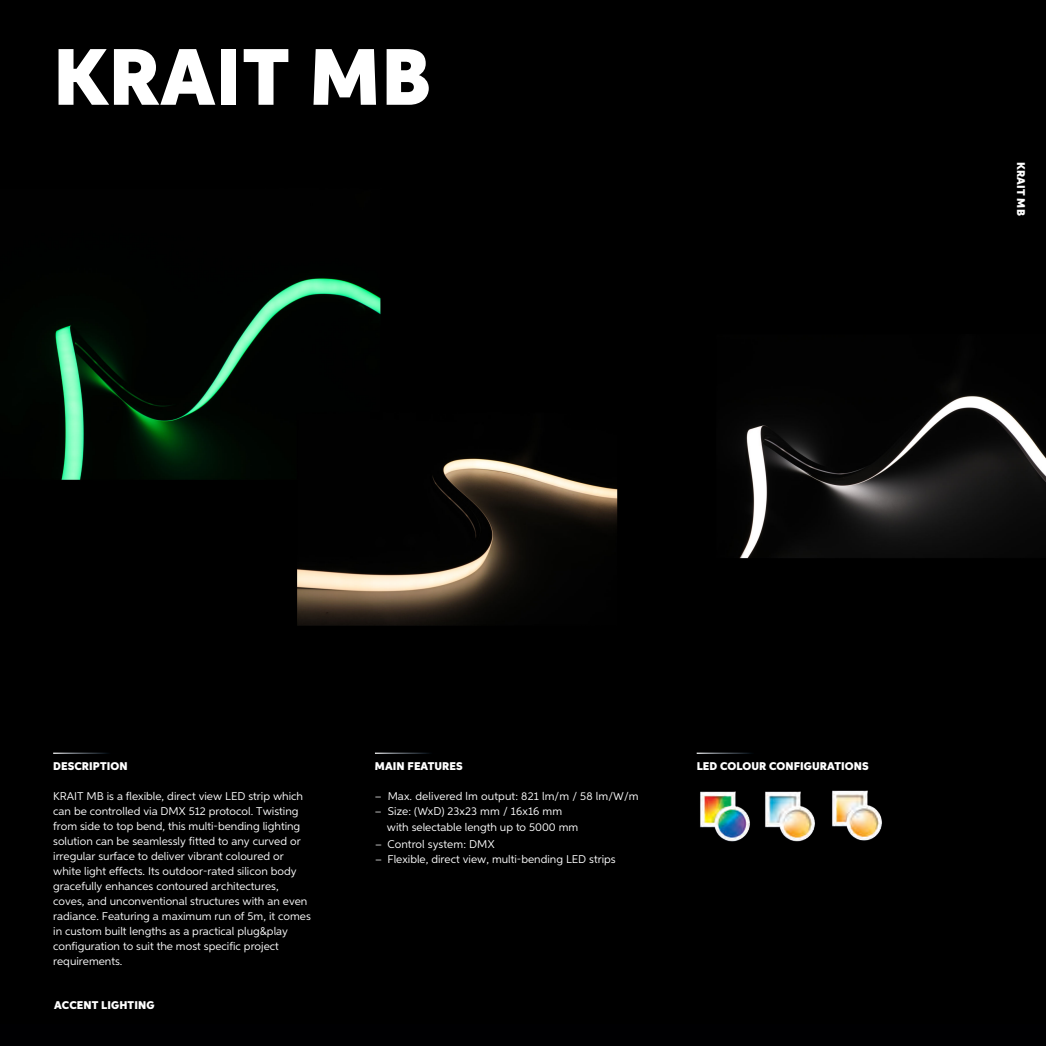
<style>
.page{position:relative;width:1046px;height:1046px;background:#fff}
.page>*{position:absolute;margin:0;border:0;box-sizing:border-box;transform-origin:0 0}
.t1{font:900 80px "Aspira";letter-spacing:.01em;color:#fff}
.t2{font:11.25px/15px "Aspira";color:#fff}
.t3{font:900 11.25px "Aspira";letter-spacing:.01em;color:#fff}
</style>
<div class="page">
<div style="left:0;top:0;width:1045px;height:1045px;background:#000002"></div>
<img style="left:45px;top:278px;width:1000px;height:476px">
<img style="left:765px;top:791px;width:50px;height:51px">
<img style="left:700px;top:791px;width:50px;height:51px">
<hr style="left:53px;top:752px;width:65px;height:1px;background:#fff">
<hr style="left:375px;top:752px;width:65px;height:1px;background:#fff">
<hr style="left:696px;top:752px;width:65px;height:1px;background:#fff">
<img style="left:832px;top:790px;width:50px;height:51px">
<h1 class="t1" style="left:53px;top:28px;width:379px">KRAIT MB</h1>
<p class="t3" style="left:1027px;top:162px;width:55px;rotate:90deg">KRAIT MB</p>
<p class="t3" style="left:53px;top:758px;width:76px">DESCRIPTION</p>
<p class="t2" style="left:53px;top:788px;width:259px">KRAIT MB is a flexible, direct view LED strip which can be controlled via DMX 512 protocol. Twisting from side to top bend, this multi-bending lighting solution can be seamlessly fitted to any curved or irregular surface to deliver vibrant coloured or white light effects. Its outdoor-rated silicon body gracefully enhances contoured architectures, coves, and unconventional structures with an even radiance. Featuring a maximum run of 5m, it comes in custom built lengths as a practical plug&amp;play configuration to suit the most specific project requirements.</p>
<p class="t3" style="left:54px;top:998px;width:102px">ACCENT LIGHTING</p>
<p class="t3" style="left:375px;top:758px;width:89px">MAIN FEATURES</p>
<p class="t2" style="left:375px;top:788px;width:265px">– Max. delivered lm output: 821 lm/m / 58 lm/W/m</p>
<p class="t2" style="left:375px;top:803px;width:189px">– Size: (WxD) 23x23 mm / 16x16 mm</p>
<p class="t2" style="left:375px;top:836px;width:121px">– Control system: DMX</p>
<p class="t2" style="left:375px;top:851px;width:242px">– Flexible, direct view, multi-bending LED strips</p>
<p class="t2" style="left:387px;top:819px;width:193px">with selectable length up to 5000 mm</p>
<p class="t3" style="left:696px;top:758px;width:173px">LED COLOUR CONFIGURATIONS</p>
</div>
